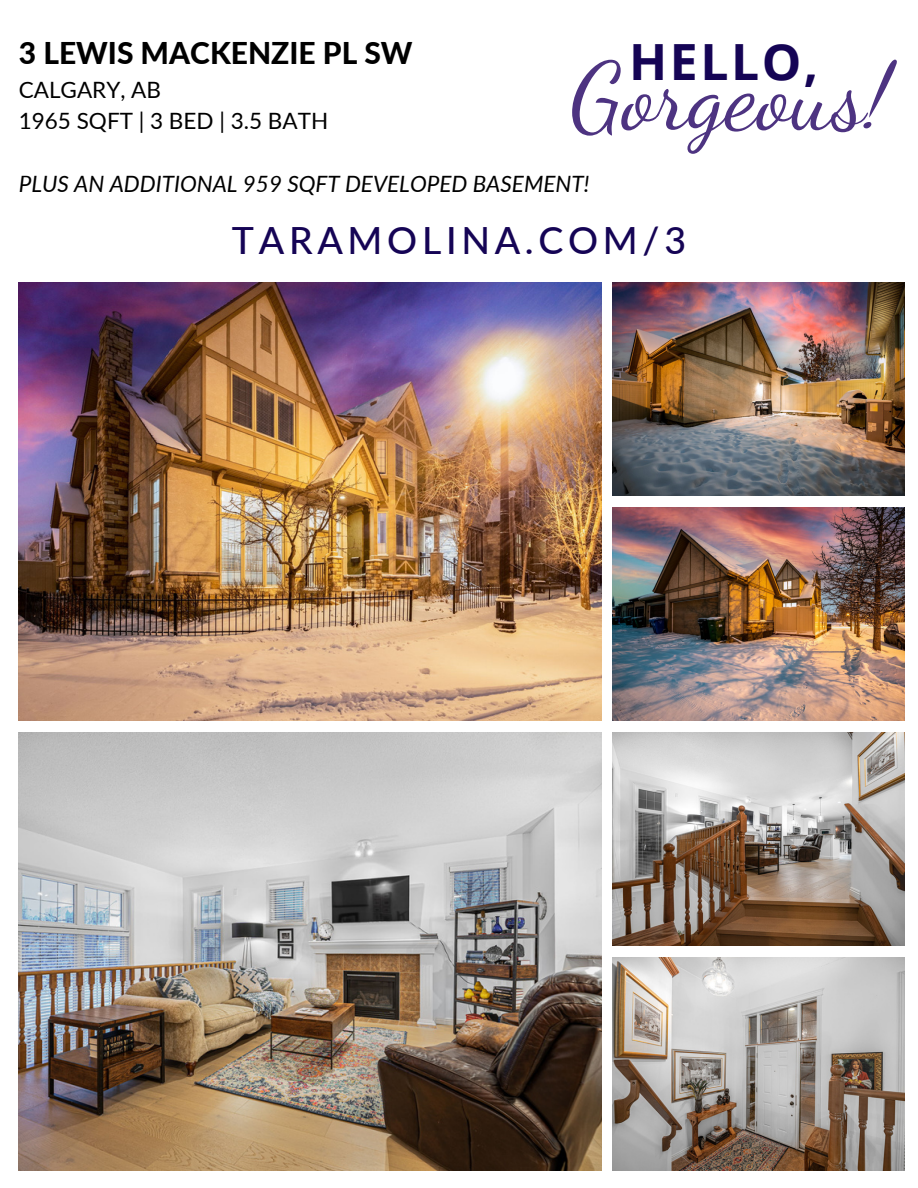
<style>
.page{position:relative;width:918px;height:1188px;background:#fff}
.page>*{position:absolute;margin:0;border:0;box-sizing:border-box;transform-origin:0 0}
.t1{font:94.2px "Dancing Script";color:#4d3381}
.t2{font:700 49.95px "Open Sans";letter-spacing:.05em;color:#150455}
.t3{font:500 37.5px "Lato";letter-spacing:.125em;color:#150455}
.t4{font:800 30px "Lato";color:#000}
.t5{font:italic 22.5px "Lato";color:#000}
.t6{font:22.5px "Lato";color:#000}
</style>
<div class="page">
<img style="left:613px;top:957px;width:291px;height:214px">
<img style="left:19px;top:282px;width:583px;height:439px">
<img style="left:613px;top:282px;width:291px;height:214px">
<img style="left:613px;top:507px;width:291px;height:214px">
<img style="left:19px;top:732px;width:583px;height:439px">
<img style="left:613px;top:732px;width:291px;height:214px">
<p class="t4" style="left:19px;top:34px;width:395px">3 LEWIS MACKENZIE PL SW</p>
<p class="t6" style="left:19px;top:75px;width:144px">CALGARY, AB</p>
<p class="t6" style="left:19px;top:107px;width:311px">1965 SQFT | 3 BED | 3.5 BATH</p>
<p class="t2" style="left:629px;top:26px;width:191px">HELLO,</p>
<p class="t1" style="left:570px;top:41px;width:321px">Gorgeous!</p>
<p class="t5" style="left:19px;top:170px;width:572px">PLUS AN ADDITIONAL 959 SQFT DEVELOPED BASEMENT!</p>
<p class="t3" style="left:232px;top:217px;width:456px">TARAMOLINA.COM/3</p>
</div>
